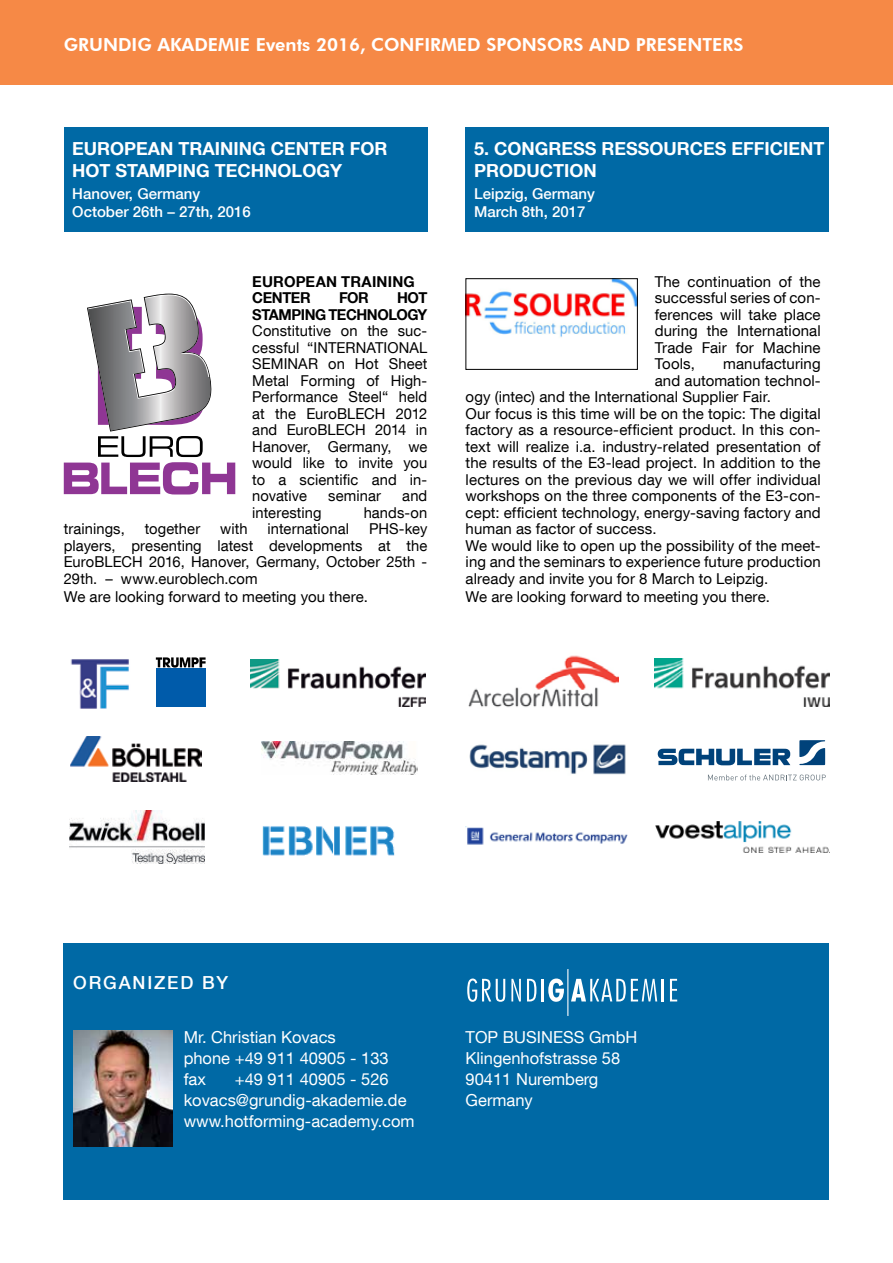
<style>
.page{position:relative;width:893px;height:1263px;background:#fff}
.page>*{position:absolute;margin:0;border:0;box-sizing:border-box;transform-origin:0 0}
.t1{font:700 18px/21.6px "Helvetica Neue LT Com";color:#fff}
.t2{font:800 18px "Futura BT";color:#fff}
.t3{font:500 18px "Helvetica Neue LT Com";letter-spacing:.1em;color:#fff}
.t4{font:16.5px/21px "Helvetica Neue LT Com";color:#fff}
.t5{font:15px/16.5px "Helvetica Neue LT Com";letter-spacing:.005em;color:#000;text-align:justify}
.t6{font:500 15px/18px "Helvetica Neue LT Com";color:#fff}
.t7{font:700 15px/16.5px "Helvetica Neue LT Com";letter-spacing:-.025em;color:#000;text-align:right}
.t8{font:700 15px/16.5px "Helvetica Neue LT Com";letter-spacing:.01em;color:#000}
</style>
<div class="page">
<div style="left:0;top:0;width:893px;height:85px;background:#f68946"></div>
<div style="left:64px;top:128px;width:363px;height:104px;background:#0069a5"></div>
<svg style="left:64px;top:294px;width:171px;height:200px"></svg>
<div style="left:64px;top:943px;width:765px;height:256px;background:#0069a5"></div>
<img style="left:74px;top:1031px;width:98px;height:115px">
<hr style="left:567px;top:969px;width:1px;height:47px;background:#fff">
<svg style="left:467px;top:978px;width:38px;height:24px"></svg>
<svg style="left:511px;top:979px;width:10px;height:22px"></svg>
<svg style="left:527px;top:979px;width:9px;height:22px"></svg>
<hr style="left:541px;top:979px;width:3px;height:22px;background:#fff">
<svg style="left:548px;top:978px;width:16px;height:24px"></svg>
<svg style="left:571px;top:979px;width:86px;height:22px"></svg>
<hr style="left:662px;top:979px;width:2px;height:22px;background:#fff">
<svg style="left:670px;top:979px;width:7px;height:22px"></svg>
<div style="left:466px;top:128px;width:363px;height:104px;background:#0069a5"></div>
<img style="left:467px;top:280px;width:169px;height:58px">
<div style="left:465px;top:278px;width:173px;height:92px;border:1px solid #000"></div>
<img style="left:70px;top:659px;width:59px;height:49px">
<img style="left:251px;top:659px;width:174px;height:48px">
<div style="left:156px;top:668px;width:50px;height:39px;background:#005baa"></div>
<svg style="left:156px;top:657px;width:50px;height:11px"></svg>
<img style="left:655px;top:659px;width:175px;height:48px">
<img style="left:71px;top:736px;width:130px;height:45px">
<img style="left:261px;top:741px;width:157px;height:34px">
<img style="left:469px;top:744px;width:157px;height:31px">
<svg style="left:658px;top:749px;width:132px;height:16px"></svg>
<svg style="left:799px;top:740px;width:26px;height:25px"></svg>
<svg style="left:708px;top:774px;width:118px;height:6px"></svg>
<img style="left:69px;top:810px;width:136px;height:54px">
<img style="left:655px;top:822px;width:174px;height:30px">
<img style="left:262px;top:826px;width:133px;height:30px">
<img style="left:467px;top:827px;width:161px;height:18px">
<img style="left:468px;top:655px;width:150px;height:52px">
<p class="t2" style="left:64px;top:34px;width:681px">GRUNDIG AKADEMIE Events 2016, CONFIRMED SPONSORS AND PRESENTERS</p>
<p class="t1" style="left:72px;top:138px;width:317px">EUROPEAN TRAINING CENTER FOR<br>HOT STAMPING TECHNOLOGY</p>
<p class="t6" style="left:72px;top:185px;width:180px">Hanover, Germany<br>October 26th – 27th, 2016</p>
<p class="t8" style="left:252px;top:273px;width:164px">EUROPEAN TRAINING<br>CENTER</p>
<p class="t7" style="left:252px;top:289px;width:177px">HOT<br>STAMPING TECHNOLOGY</p>
<p class="t5" style="left:252px;top:322px;width:177px">Constitutive on the suc&shy;cessful “INTERNATIONAL SEMINAR on Hot Sheet Metal Forming of High-Performance Steel“ held at the EuroBLECH 2012 and EuroBLECH 2014 in Hanover, Germany, we would like to invite you to a scientific and in&shy;novative</p>
<p class="t7" style="left:339px;top:289px;width:31px">FOR</p>
<p class="t5" style="left:328px;top:487px;width:54px">seminar</p>
<p class="t5" style="left:402px;top:487px;width:27px">and</p>
<p class="t5" style="left:252px;top:504px;width:71px">interesting</p>
<p class="t5" style="left:364px;top:504px;width:65px">hands-on</p>
<p class="t5" style="left:64px;top:520px;width:365px;text-indent:305px">PHS-key players, presenting latest developments at the EuroBLECH 2016, Hanover, Germany, October 25th - 29th. – www.euroblech.com</p>
<p class="t5" style="left:64px;top:588px;width:306px">We are looking forward to meeting you there.</p>
<p class="t5" style="left:64px;top:520px;width:62px">trainings,</p>
<p class="t5" style="left:145px;top:520px;width:57px">together</p>
<p class="t5" style="left:220px;top:520px;width:29px">with</p>
<p class="t5" style="left:268px;top:520px;width:83px">international</p>
<p class="t1" style="left:474px;top:138px;width:352px">5. CONGRESS RESSOURCES EFFICIENT<br>PRODUCTION</p>
<p class="t6" style="left:474px;top:185px;width:122px">Leipzig, Germany<br>March 8th, 2017</p>
<p class="t5" style="left:655px;top:273px;width:167px">The continuation of the successful series of con&shy;ferences will take place during the International Trade Fair for Machine Tools,</p>
<p class="t5" style="left:723px;top:355px;width:99px">manufacturing</p>
<p class="t5" style="left:655px;top:372px;width:167px">and automation technol-</p>
<p class="t5" style="left:466px;top:388px;width:307px">ogy (intec) and the International Supplier Fair.</p>
<p class="t5" style="left:466px;top:405px;width:357px">Our focus is this time will be on the topic: The digital</p>
<p class="t5" style="left:466px;top:421px;width:357px">factory as a resource-efficient product. In this con-</p>
<p class="t5" style="left:466px;top:438px;width:357px">text will realize i.a. industry-related presentation of</p>
<p class="t5" style="left:466px;top:454px;width:357px">the results of the E3-lead project. In addition to the</p>
<p class="t5" style="left:466px;top:471px;width:357px">lectures on the previous day we will offer individual</p>
<p class="t5" style="left:466px;top:487px;width:357px">workshops on the three components of the E3-con-</p>
<p class="t5" style="left:466px;top:504px;width:357px">cept: efficient technology, energy-saving factory and</p>
<p class="t5" style="left:466px;top:520px;width:192px">human as factor of success.</p>
<p class="t5" style="left:466px;top:537px;width:357px">We would like to open up the possibility of the meet-</p>
<p class="t5" style="left:466px;top:553px;width:357px">ing and the seminars to experience future production</p>
<p class="t5" style="left:466px;top:570px;width:304px">already and invite you for 8 March to Leipzig.</p>
<p class="t5" style="left:466px;top:588px;width:306px">We are looking forward to meeting you there.</p>
<p class="t3" style="left:73px;top:972px;width:156px">ORGANIZED BY</p>
<p class="t4" style="left:184px;top:1026px;width:207px">Mr. Christian Kovacs<br>phone +49 911 40905 - 133 fax</p>
<p class="t4" style="left:184px;top:1068px;width:233px;text-indent:51px">+49 911 40905 - 526 kovacs@grundig-akademie.de www.hotforming-academy.com</p>
<p class="t4" style="left:466px;top:1026px;width:173px">TOP BUSINESS GmbH<br>Klingenhofstrasse 58<br>90411 Nuremberg<br>Germany</p>
</div>
